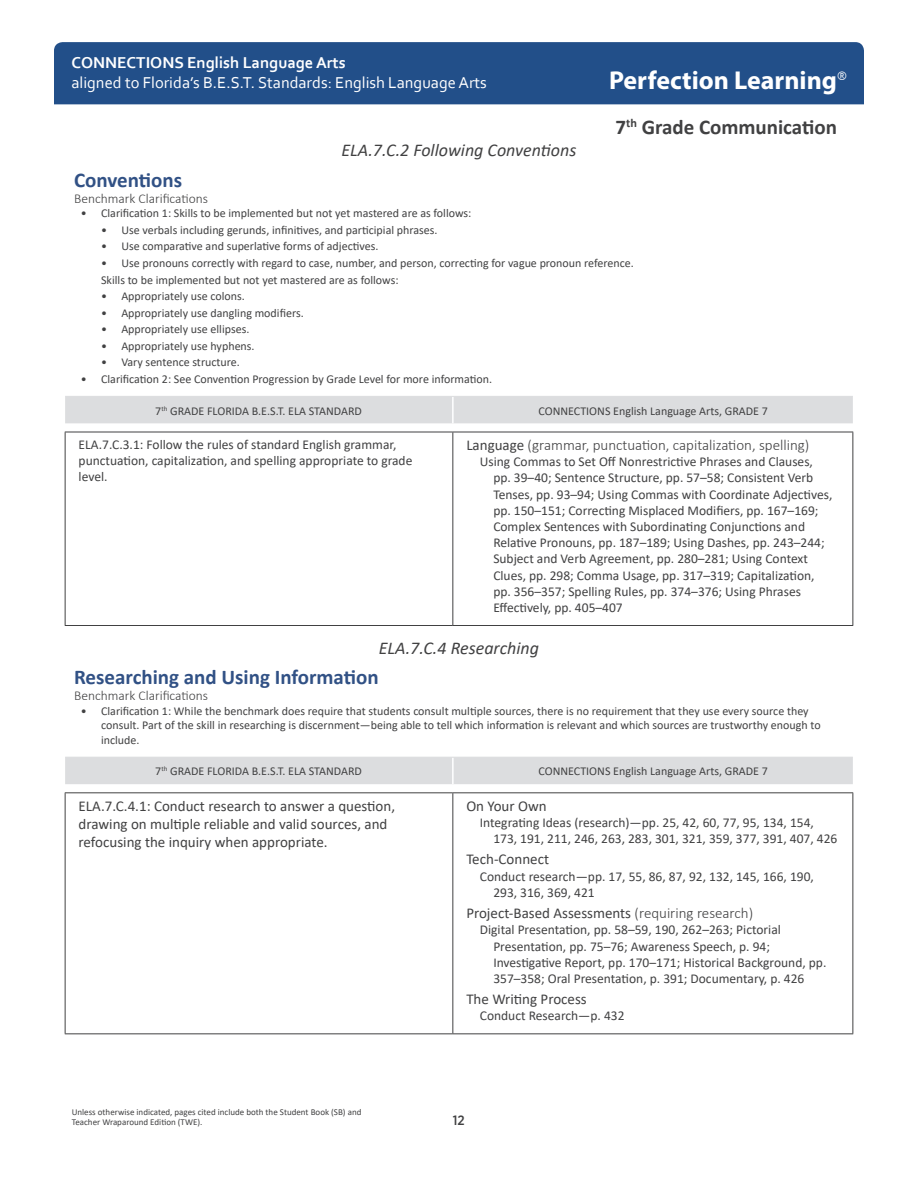
<style>
.page{position:relative;width:918px;height:1188px;background:#fff}
.page>*{position:absolute;margin:0;border:0;box-sizing:border-box;transform-origin:0 0}
.t1{font:700 25.95px "Myriad Pro";color:#fff}
.Perfection_Subsectio{font:700 21px "Calibri";color:#315185}
.t2{font:700 21px "Calibri";color:#414142}
.Perfection_Section_H{font:italic 18px "Calibri";color:#414142}
.t3{font:16.5px "Corbel";color:#fff}
.t4{font:700 16.5px "Corbel";color:#fff}
.FL_BEST_Standard{font:15px/18px "Calibri";color:#414142}
.L_BEST_Citations_Hea{font:15px "Calibri";color:#414142}
.L_BEST_Citations_Hea-2{font:300 15px "Calibri";color:#414142}
.FL_BEST_Citations_1s{font:13.5px/16.2px "Calibri";color:#414142}
.FL_BEST_Citations{font:13.5px/16.2px "Calibri";color:#414142}
.BenchClar_head{font:300 13.5px "Calibri";color:#414142}
.t5{font:500 13.5px "Gotham Narrow";color:#414142}
.BenchClar_body{font:12px/14.4px "Calibri";color:#414142}
.Calibri_Table_header{font:12px "Calibri";color:#414142}
.t6{font:9px/10.8px "Calibri";color:#414142}
.s1{font-weight:400}
.s2{font-weight:300}
</style>
<div class="page">
<div style="left:54px;top:42px;width:810px;height:62px;background:#224f89"></div>
<div style="left:65px;top:397px;width:788px;height:26px;background:#dcdddf"></div>
<hr style="left:452px;top:397px;width:2px;height:26px;background:#fff">
<hr style="left:65px;top:396px;width:388px;height:1px;background:#dcdddf">
<hr style="left:453px;top:396px;width:400px;height:1px;background:#dcdddf">
<hr style="left:65px;top:432px;width:1px;height:193px;background:#414142">
<hr style="left:452px;top:432px;width:1px;height:193px;background:#414142">
<hr style="left:852px;top:432px;width:1px;height:193px;background:#414142">
<hr style="left:65px;top:625px;width:388px;height:1px;background:#414142">
<hr style="left:453px;top:625px;width:400px;height:1px;background:#414142">
<hr style="left:65px;top:432px;width:388px;height:1px;background:#414142">
<hr style="left:453px;top:432px;width:400px;height:1px;background:#414142">
<div style="left:65px;top:758px;width:788px;height:26px;background:#dcdddf"></div>
<hr style="left:452px;top:758px;width:2px;height:26px;background:#fff">
<hr style="left:65px;top:792px;width:388px;height:1px;background:#414142">
<hr style="left:65px;top:793px;width:1px;height:240px;background:#414142">
<hr style="left:453px;top:792px;width:400px;height:1px;background:#414142">
<hr style="left:452px;top:793px;width:1px;height:240px;background:#414142">
<hr style="left:852px;top:793px;width:1px;height:240px;background:#414142">
<hr style="left:65px;top:1033px;width:388px;height:1px;background:#414142">
<hr style="left:453px;top:1033px;width:400px;height:1px;background:#414142">
<hr style="left:65px;top:757px;width:388px;height:1px;background:#dcdddf">
<hr style="left:453px;top:757px;width:400px;height:1px;background:#dcdddf">
<p class="t4" style="left:71px;top:52px;width:276px">CONNECTIONS English Language Arts</p>
<p class="t3" style="left:71px;top:72px;width:417px">aligned to Florida’s B.E.S.T. Standards: English Language Arts</p>
<h3 class="Perfection_Section_H" style="left:342px;top:138px;width:236px">ELA.7.C.2 Following Conventions</h3>
<h1 class="t1" style="left:609px;top:63px;width:239px">Perfection Learning<sup>®</sup></h1>
<h2 class="t2" style="left:615px;top:113px;width:223px">7<sup>th</sup> Grade Communication</h2>
<p class="Perfection_Subsectio" style="left:74px;top:165px;width:110px">Conventions</p>
<p class="BenchClar_head" style="left:74px;top:190px;width:135px">Benchmark Clarifications</p>
<p class="BenchClar_body" style="left:81px;top:206px;width:392px">• Clarification 1: Skills to be implemented but not yet mastered are as follows:</p>
<p class="BenchClar_body" style="left:101px;top:222px;width:338px">• Use verbals including gerunds, infinitives, and participial phrases.</p>
<p class="BenchClar_body" style="left:101px;top:239px;width:279px">• Use comparative and superlative forms of adjectives.</p>
<p class="BenchClar_body" style="left:101px;top:255px;width:534px">• Use pronouns correctly with regard to case, number, and person, correcting for vague pronoun reference.</p>
<p class="BenchClar_body" style="left:101px;top:272px;width:299px">Skills to be implemented but not yet mastered are as follows:</p>
<p class="BenchClar_body" style="left:101px;top:289px;width:145px">• Appropriately use colons.</p>
<p class="BenchClar_body" style="left:101px;top:305px;width:204px">• Appropriately use dangling modifiers.</p>
<p class="BenchClar_body" style="left:101px;top:322px;width:150px">• Appropriately use ellipses.</p>
<p class="BenchClar_body" style="left:101px;top:338px;width:155px">• Appropriately use hyphens.</p>
<p class="BenchClar_body" style="left:101px;top:355px;width:140px">• Vary sentence structure.</p>
<p class="BenchClar_body" style="left:81px;top:371px;width:413px">• Clarification 2: See Convention Progression by Grade Level for more information.</p>
<p class="Calibri_Table_header" style="left:155px;top:402px;width:208px">7<sup>th</sup> GRADE FLORIDA B.E.S.T. ELA STANDARD</p>
<p class="Calibri_Table_header" style="left:539px;top:402px;width:231px">CONNECTIONS English Language Arts, GRADE 7</p>
<p class="FL_BEST_Citations" style="left:79px;top:436px;width:335px">ELA.7.C.3.1: Follow the rules of standard English grammar, punctuation, capitalization, and spelling appropriate to grade level.</p>
<p class="L_BEST_Citations_Hea-2" style="left:466px;top:436px;width:345px"><span class="s1">Language</span> (grammar, punctuation, capitalization, spelling)</p>
<p class="FL_BEST_Citations_1s" style="left:493px;top:453px;width:341px;text-indent:-14px">Using Commas to Set Off Nonrestrictive Phrases and Clauses, pp. 39–40; Sentence Structure, pp. 57–58; Consistent Verb Tenses, pp. 93–94; Using Commas with Coordinate Adjectives, pp. 150–151; Correcting Misplaced Modifiers, pp. 167–169; Complex Sentences with Subordinating Conjunctions and Relative Pronouns, pp. 187–189; Using Dashes, pp. 243–244; Subject and Verb Agreement, pp. 280–281; Using Context Clues, pp. 298; Comma Usage, pp. 317–319; Capitalization, pp. 356–357; Spelling Rules, pp. 374–376; Using Phrases Effectively, pp. 405–407</p>
<p class="Perfection_Section_H" style="left:379px;top:636px;width:162px">ELA.7.C.4 Researching</p>
<p class="Perfection_Subsectio" style="left:74px;top:662px;width:306px">Researching and Using Information</p>
<p class="BenchClar_head" style="left:74px;top:688px;width:135px">Benchmark Clarifications</p>
<p class="BenchClar_body" style="left:101px;top:703px;width:721px;text-indent:-20px">• Clarification 1: While the benchmark does require that students consult multiple sources, there is no requirement that they use every source they consult. Part of the skill in researching is discernment—being able to tell which information is relevant and which sources are trustworthy enough to include.</p>
<p class="Calibri_Table_header" style="left:155px;top:763px;width:208px">7<sup>th</sup> GRADE FLORIDA B.E.S.T. ELA STANDARD</p>
<p class="Calibri_Table_header" style="left:539px;top:763px;width:231px">CONNECTIONS English Language Arts, GRADE 7</p>
<p class="FL_BEST_Standard" style="left:79px;top:796px;width:318px">ELA.7.C.4.1: Conduct research to answer a question, drawing on multiple reliable and valid sources, and refocusing the inquiry when appropriate.</p>
<p class="L_BEST_Citations_Hea" style="left:466px;top:795px;width:82px">On Your Own</p>
<p class="FL_BEST_Citations_1s" style="left:493px;top:814px;width:346px;text-indent:-14px">Integrating Ideas (research)—pp. 25, 42, 60, 77, 95, 134, 154,<br>173, 191, 211, 246, 263, 283, 301, 321, 359, 377, 391, 407, 426</p>
<p class="L_BEST_Citations_Hea" style="left:466px;top:849px;width:84px">Tech-Connect</p>
<p class="FL_BEST_Citations_1s" style="left:493px;top:868px;width:322px;text-indent:-14px">Conduct research—pp. 17, 55, 86, 87, 92, 132, 145, 166, 190,<br>293, 316, 369, 421</p>
<p class="L_BEST_Citations_Hea" style="left:466px;top:903px;width:288px">Project-Based Assessments <span class="s2">(requiring research)</span></p>
<p class="FL_BEST_Citations_1s" style="left:493px;top:921px;width:335px;text-indent:-14px">Digital Presentation, pp. 58–59, 190, 262–263; Pictorial Presentation, pp. 75–76; Awareness Speech, p. 94; Investigative Report, pp. 170–171; Historical Background, pp.<br>357–358; Oral Presentation, p. 391; Documentary, p. 426</p>
<p class="L_BEST_Citations_Hea" style="left:466px;top:989px;width:122px">The Writing Process</p>
<p class="FL_BEST_Citations_1s" style="left:480px;top:1007px;width:146px">Conduct Research—p. 432</p>
<p class="t6" style="left:72px;top:1106px;width:291px">Unless otherwise indicated, pages cited include both the Student Book (SB) and<br>Teacher Wraparound Edition (TWE).</p>
<p class="t5" style="left:453px;top:1112px;width:13px">12</p>
</div>
